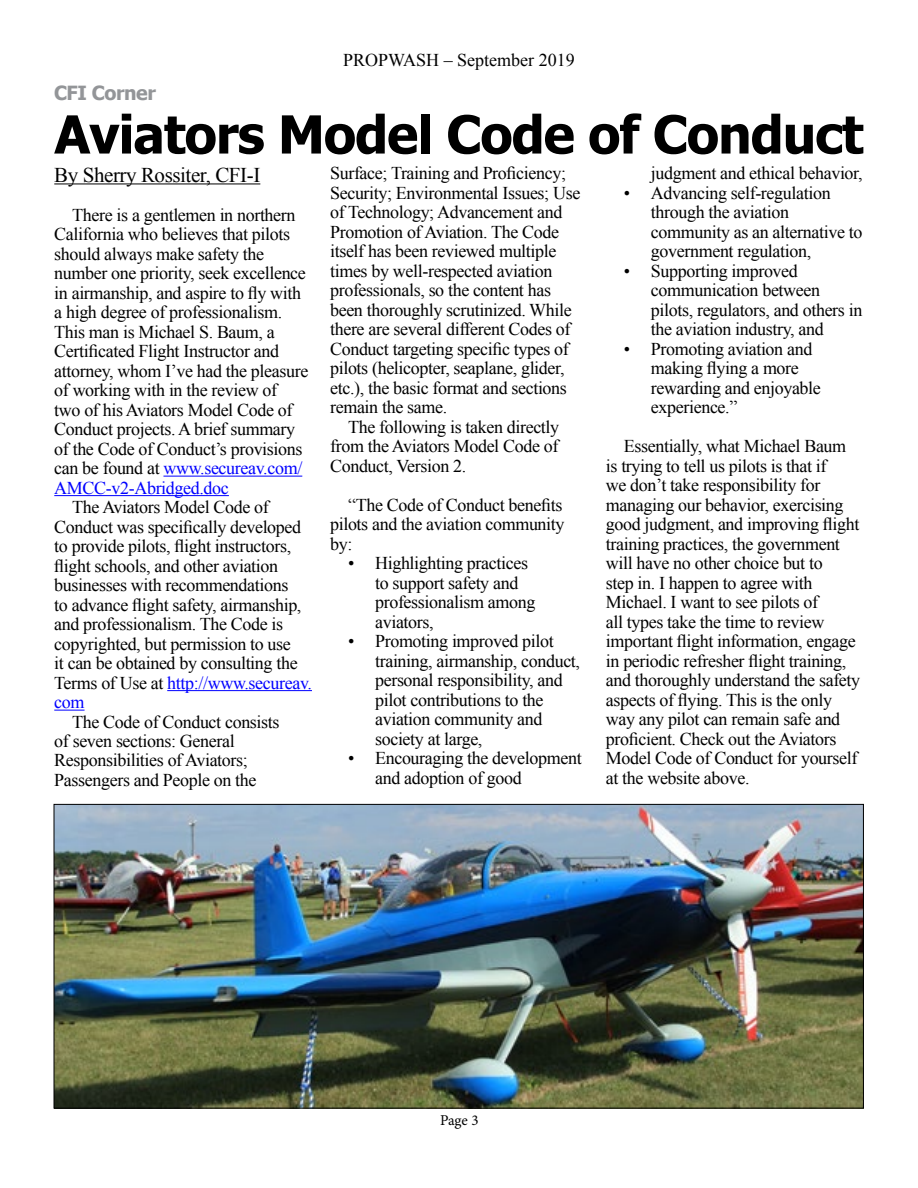
<style>
.page{position:relative;width:918px;height:1188px;background:#fff}
.page>*{position:absolute;margin:0;border:0;box-sizing:border-box;transform-origin:0 0}
.t1{font:700 52.5px "Tahoma";letter-spacing:-.02em;color:#000}
.t2{font:21px "Times New Roman";letter-spacing:-.02em;color:#000}
.t3{font:700 19.5px "Tahoma";letter-spacing:-.02em;color:#939598}
.t4{font:18px/19.5px "Times New Roman";letter-spacing:-.02em;color:#000}
.t5{font:18px "Times New Roman";color:#000}
.t6{font:15px "Minion Pro";color:#000}
.s1{color:#00f}
</style>
<div class="page">
<hr style="left:54px;top:184px;width:206px;height:1px;background:#000">
<hr style="left:163px;top:476px;width:139px;height:1px;background:#00f">
<hr style="left:54px;top:495px;width:175px;height:1px;background:#00f">
<hr style="left:167px;top:690px;width:145px;height:1px;background:#00f">
<hr style="left:54px;top:710px;width:31px;height:1px;background:#00f">
<img style="left:56px;top:806px;width:806px;height:300px">
<p class="t3" style="left:54px;top:79px;width:103px">CFI Corner</p>
<p class="t5" style="left:343px;top:48px;width:233px">PROPWASH – September 2019</p>
<h1 class="t1" style="left:54px;top:98px;width:811px">Aviators Model Code of Conduct</h1>
<p class="t2" style="left:54px;top:161px;width:208px">By Sherry Rossiter, CFI-I</p>
<p class="t4" style="left:54px;top:205px;width:256px;text-indent:18px">There is a gentlemen in northern California who believes that pilots should always make safety the number one priority, seek excellence in airmanship, and aspire to fly with a high degree of professionalism.<br>This man is Michael S. Baum, a Certificated Flight Instructor and attorney, whom I’ve had the pleasure of working with in the review of<br>two of his Aviators Model Code of Conduct projects. A brief summary of the Code of Conduct’s provisions can be found at <span class="s1">www.secureav.com/ AMCC-v2-Abridged.doc</span></p>
<p class="t4" style="left:54px;top:497px;width:259px;text-indent:18px">The Aviators Model Code of<br>Conduct was specifically developed to provide pilots, flight instructors, flight schools, and other aviation businesses with recommendations<br>to advance flight safety, airmanship, and professionalism. The Code is copyrighted, but permission to use<br>it can be obtained by consulting the<br>Terms of Use at <span class="s1">http://www.secureav. com</span></p>
<p class="t4" style="left:54px;top:711px;width:227px;text-indent:18px">The Code of Conduct consists of seven sections: General<br>Responsibilities of Aviators;<br>Passengers and People on the</p>
<p class="t4" style="left:330px;top:163px;width:252px">Surface; Training and Proficiency; Security; Environmental Issues; Use of Technology; Advancement and Promotion of Aviation. The Code itself has been reviewed multiple times by well-respected aviation professionals, so the content has been thoroughly scrutinized. While there are several different Codes of Conduct targeting specific types of pilots (helicopter, seaplane, glider, etc.), the basic format and sections remain the same.</p>
<p class="t4" style="left:330px;top:417px;width:231px;text-align:justify;text-indent:18px">The following is taken directly from the Aviators Model Code of Conduct, Version 2.</p>
<p class="t4" style="left:330px;top:495px;width:236px;text-indent:18px">“The Code of Conduct benefits pilots and the aviation community by:</p>
<p class="t4" style="left:375px;top:553px;width:162px;text-indent:-27px">• Highlighting practices to support safety and professionalism among aviators,</p>
<p class="t4" style="left:375px;top:631px;width:207px;text-indent:-27px">• Promoting improved pilot training, airmanship, conduct, personal responsibility, and pilot contributions to the aviation community and society at large,</p>
<p class="t4" style="left:375px;top:748px;width:208px;text-indent:-27px">• Encouraging the development and adoption of good</p>
<p class="t4" style="left:651px;top:163px;width:213px">judgment and ethical behavior,</p>
<p class="t4" style="left:651px;top:183px;width:213px;text-indent:-27px">• Advancing self-regulation through the aviation community as an alternative to government regulation,</p>
<p class="t4" style="left:651px;top:261px;width:213px;text-indent:-27px">• Supporting improved communication between pilots, regulators, and others in the aviation industry, and</p>
<p class="t4" style="left:651px;top:339px;width:172px;text-indent:-27px">• Promoting aviation and making flying a more rewarding and enjoyable experience.”</p>
<p class="t4" style="left:606px;top:436px;width:256px;text-indent:18px">Essentially, what Michael Baum is trying to tell us pilots is that if<br>we don’t take responsibility for managing our behavior, exercising good judgment, and improving flight training practices, the government will have no other choice but to<br>step in. I happen to agree with Michael. I want to see pilots of<br>all types take the time to review important flight information, engage in periodic refresher flight training, and thoroughly understand the safety aspects of flying. This is the only way any pilot can remain safe and proficient. Check out the Aviators Model Code of Conduct for yourself at the website above.</p>
<p class="t6" style="left:440px;top:1111px;width:40px">Page 3</p>
</div>
